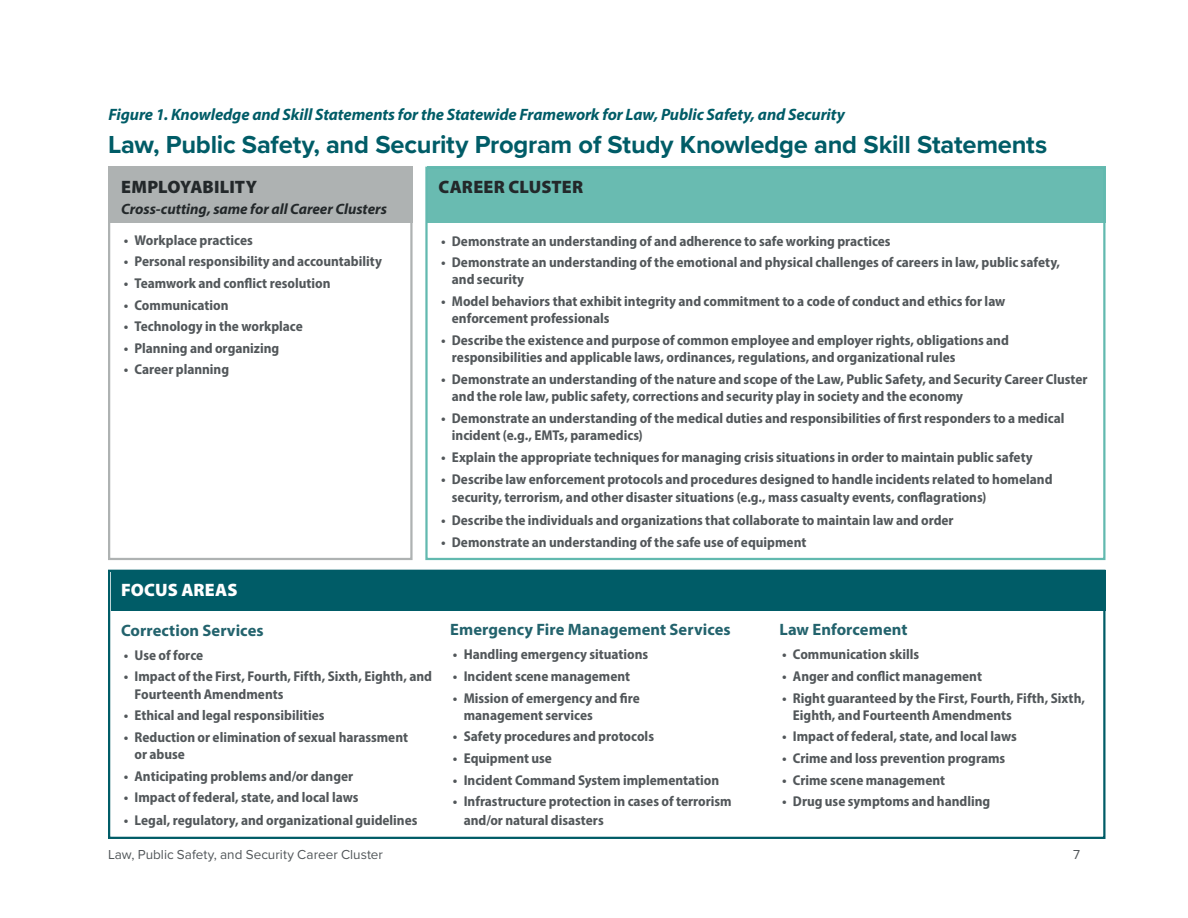
<style>
.page{position:relative;width:1188px;height:918px;background:#fff}
.page>*{position:absolute;margin:0;border:0;box-sizing:border-box;transform-origin:0 0}
.t1{font:700 25.5px "Proxima Nova";letter-spacing:-.01em;color:#005c67}
.Body{font:900 18px "Myriad Pro";letter-spacing:.005em;color:#23282a}
.Body-2{font:900 18px "Myriad Pro";letter-spacing:.005em;color:#fff}
.t2{font:italic 700 16.5px "Myriad Pro";letter-spacing:-.01em;color:#005c67}
.Body-3{font:700 16.5px "Myriad Pro";color:#23636d}
.Body-4{font:italic 700 15px "Myriad Pro";letter-spacing:-.005em;color:#23282a}
.t3{font:700 semi-condensed 14.25px/17.2px "Myriad Pro";color:#52575a}
.t4{font:13.5px "Proxima Nova";color:#52575a}
</style>
<div class="page">
<div style="left:427px;top:167px;width:679px;height:56px;background:#69bbb1"></div>
<div style="left:108px;top:167px;width:305px;height:56px;background:#aeb2b2"></div>
<div style="left:108px;top:167px;width:305px;height:393px;border:2px solid #aeb2b2"></div>
<div style="left:425px;top:167px;width:681px;height:393px;border:2px solid #62b9af"></div>
<div style="left:111px;top:570px;width:995px;height:41px;background:#005c67"></div>
<div style="left:108px;top:570px;width:998px;height:269px;border:2px solid #005c67"></div>
<p class="t2" style="left:108px;top:104px;width:738px">Figure 1. Knowledge and Skill Statements for the Statewide Framework for Law, Public Safety, and Security</p>
<h3 class="t1" style="left:108px;top:126px;width:941px">Law, Public Safety, and Security Program of Study Knowledge and Skill Statements</h3>
<p class="Body" style="left:121px;top:175px;width:137px">EMPLOYABILITY</p>
<p class="Body-4" style="left:121px;top:199px;width:267px">Cross-cutting, same for all Career Clusters</p>
<p class="t3" style="left:124px;top:231px;width:131px">• Workplace practices</p>
<p class="t3" style="left:124px;top:253px;width:260px">• Personal responsibility and accountability</p>
<p class="t3" style="left:124px;top:274px;width:208px">• Teamwork and conflict resolution</p>
<p class="t3" style="left:124px;top:296px;width:106px">• Communication</p>
<p class="t3" style="left:124px;top:317px;width:181px">• Technology in the workplace</p>
<p class="t3" style="left:124px;top:339px;width:157px">• Planning and organizing</p>
<p class="t3" style="left:124px;top:361px;width:107px">• Career planning</p>
<p class="Body" style="left:439px;top:175px;width:146px">CAREER CLUSTER</p>
<p class="t3" style="left:441px;top:232px;width:451px">• Demonstrate an understanding of and adherence to safe working practices</p>
<p class="t3" style="left:452px;top:253px;width:610px;text-indent:-11px">• Demonstrate an understanding of the emotional and physical challenges of careers in law, public safety, and security</p>
<p class="t3" style="left:452px;top:292px;width:555px;text-indent:-11px">• Model behaviors that exhibit integrity and commitment to a code of conduct and ethics for law enforcement professionals</p>
<p class="t3" style="left:452px;top:331px;width:559px;text-indent:-11px">• Describe the existence and purpose of common employee and employer rights, obligations and responsibilities and applicable laws, ordinances, regulations, and organizational rules</p>
<p class="t3" style="left:452px;top:370px;width:637px;text-indent:-11px">• Demonstrate an understanding of the nature and scope of the Law, Public Safety, and Security Career Cluster and the role law, public safety, corrections and security play in society and the economy</p>
<p class="t3" style="left:452px;top:409px;width:614px;text-indent:-11px">• Demonstrate an understanding of the medical duties and responsibilities of first responders to a medical incident (e.g., EMTs, paramedics)</p>
<p class="t3" style="left:441px;top:448px;width:593px">• Explain the appropriate techniques for managing crisis situations in order to maintain public safety</p>
<p class="t3" style="left:452px;top:470px;width:602px;line-height:18px;text-indent:-11px">• Describe law enforcement protocols and procedures designed to handle incidents related to homeland security, terrorism, and other disaster situations (e.g., mass casualty events, conflagrations)</p>
<p class="t3" style="left:441px;top:511px;width:514px">• Describe the individuals and organizations that collaborate to maintain law and order</p>
<p class="t3" style="left:441px;top:533px;width:367px">• Demonstrate an understanding of the safe use of equipment</p>
<p class="Body-2" style="left:121px;top:578px;width:118px">FOCUS AREAS</p>
<p class="Body-3" style="left:121px;top:619px;width:144px">Correction Services</p>
<p class="t3" style="left:124px;top:646px;width:81px">• Use of force</p>
<p class="t3" style="left:135px;top:667px;width:299px;text-indent:-11px">• Impact of the First, Fourth, Fifth, Sixth, Eighth, and<br>Fourteenth Amendments</p>
<p class="t3" style="left:124px;top:706px;width:202px">• Ethical and legal responsibilities</p>
<p class="t3" style="left:135px;top:728px;width:275px;text-indent:-11px">• Reduction or elimination of sexual harassment or abuse</p>
<p class="t3" style="left:124px;top:767px;width:231px">• Anticipating problems and/or danger</p>
<p class="t3" style="left:124px;top:788px;width:236px">• Impact of federal, state, and local laws</p>
<p class="t3" style="left:124px;top:811px;width:295px">• Legal, regulatory, and organizational guidelines</p>
<p class="Body-3" style="left:450px;top:619px;width:282px">Emergency Fire Management Services</p>
<p class="t3" style="left:453px;top:646px;width:197px">• Handling emergency situations</p>
<p class="t3" style="left:453px;top:667px;width:179px">• Incident scene management</p>
<p class="t3" style="left:464px;top:689px;width:178px;text-indent:-11px">• Mission of emergency and fire management services</p>
<p class="t3" style="left:453px;top:728px;width:203px">• Safety procedures and protocols</p>
<p class="t3" style="left:453px;top:749px;width:101px">• Equipment use</p>
<p class="t3" style="left:453px;top:771px;width:268px">• Incident Command System implementation</p>
<p class="t3" style="left:464px;top:791px;width:269px;line-height:18.9px;text-indent:-11px">• Infrastructure protection in cases of terrorism and/or natural disasters</p>
<p class="Body-3" style="left:779px;top:619px;width:130px">Law Enforcement</p>
<p class="t3" style="left:782px;top:646px;width:138px">• Communication skills</p>
<p class="t3" style="left:782px;top:667px;width:201px">• Anger and conflict management</p>
<p class="t3" style="left:793px;top:689px;width:294px;text-indent:-11px">• Right guaranteed by the First, Fourth, Fifth, Sixth,<br>Eighth, and Fourteenth Amendments</p>
<p class="t3" style="left:782px;top:728px;width:236px">• Impact of federal, state, and local laws</p>
<p class="t3" style="left:782px;top:749px;width:225px">• Crime and loss prevention programs</p>
<p class="t3" style="left:782px;top:771px;width:165px">• Crime scene management</p>
<p class="t3" style="left:782px;top:792px;width:210px">• Drug use symptoms and handling</p>
<p class="t4" style="left:108px;top:844px;width:277px">Law, Public Safety, and Security Career Cluster</p>
<p class="t4" style="left:1073px;top:844px;width:8px">7</p>
</div>
